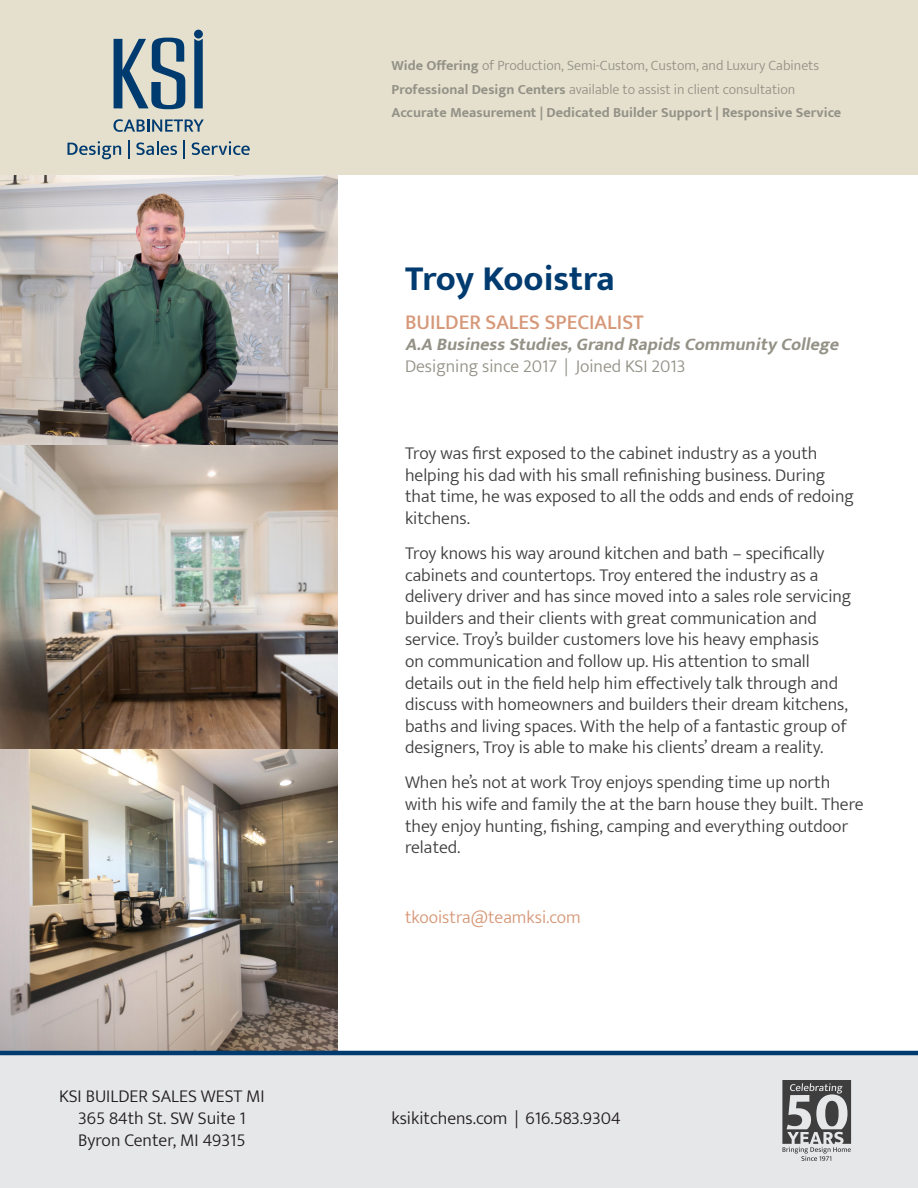
<style>
.page{position:relative;width:918px;height:1188px;background:#fff}
.page>*{position:absolute;margin:0;border:0;box-sizing:border-box;transform-origin:0 0}
.KSI_body_copy{font:700 36px "Mukta";letter-spacing:-.005em;color:#003b70}
.KSI_body_copy-2{font:500 21px "Mukta";color:#d69878}
.KSI_body_copy-3{font:300 18px/21.6px "Mukta";color:#3e3e3f}
.t1{font:300 18px/21.6px "Mukta";color:#231f20;text-align:center}
.KSI_body_copy-4{font:italic 700 18px/21.6px "Mukta";color:#949287}
.KSI_body_copy-5{font:300 18px "Mukta";color:#d69878}
.t2{font:700 14.25px/23.4px "Mukta";color:#949287}
.s1{font-weight:300}
.s2{font-weight:300;font-style:normal}
</style>
<div class="page">
<img style="left:0;top:176px;width:338px;height:875px">
<div style="left:0;top:0;width:918px;height:176px;background:#e5e0ce"></div>
<svg style="left:114px;top:38px;width:71px;height:71px"></svg>
<svg style="left:194px;top:39px;width:9px;height:69px"></svg>
<div style="left:194px;top:30px;width:9px;height:9px;background:#003b70;border-radius:50%"></div>
<svg style="left:113px;top:119px;width:91px;height:13px"></svg>
<svg style="left:68px;top:141px;width:53px;height:18px"></svg>
<svg style="left:128px;top:140px;width:2px;height:19px"></svg>
<svg style="left:136px;top:141px;width:41px;height:14px"></svg>
<svg style="left:183px;top:140px;width:2px;height:19px"></svg>
<svg style="left:192px;top:141px;width:58px;height:14px"></svg>
<div style="left:0;top:1053px;width:918px;height:135px;background:#e6e7e9"></div>
<svg style="left:782px;top:1080px;width:69px;height:81px"></svg>
<hr style="left:0;top:1051px;width:918px;height:4px;background:#003b70">
<p class="t1" style="left:59px;top:1085px;width:207px">KSI BUILDER SALES WEST MI<br>365 84th St. SW Suite 1<br>Byron Center, MI 49315</p>
<p class="t2" style="left:392px;top:53px;width:451px">Wide Offering <span class="s1">of Production, Semi-Custom, Custom, and Luxury Cabinets<br></span>Professional Design Centers <span class="s1">available to assist in client consultation<br></span>Accurate Measurement | Dedicated Builder Support | Responsive Service</p>
<p class="KSI_body_copy" style="left:405px;top:256px;width:211px">Troy Kooistra</p>
<p class="KSI_body_copy-2" style="left:405px;top:309px;width:240px">BUILDER SALES SPECIALIST</p>
<p class="KSI_body_copy-4" style="left:405px;top:333px;width:440px">A.A BusinessStudies,Grand RapidsCommunityCollege<br><span class="s2">Designing since 2017 | Joined KSI 2013</span></p>
<p class="KSI_body_copy-3" style="left:405px;top:442px;width:450px">Troy was first exposed to the cabinet industry as a youth helping his dad with his small refinishing business. During that time, he was exposed to all the odds and ends of redoing kitchens.</p>
<p class="KSI_body_copy-3" style="left:405px;top:542px;width:448px">Troy knows his way around kitchen and bath – specifically cabinets and countertops. Troy entered the industry as a delivery driver and has since moved into a sales role servicing builders and their clients with great communication and service. Troy’s builder customers love his heavy emphasis<br>on communication and follow up. His attention to small details out in the field help him effectively talk through and discuss with homeowners and builders their dream kitchens, baths and living spaces. With the help of a fantastic group of designers, Troy is able to make his clients’ dream a reality.</p>
<p class="KSI_body_copy-3" style="left:405px;top:771px;width:460px">When he’s not at work Troy enjoys spending time up north with his wife and family the at the barn house they built. There they enjoy hunting, fishing, camping and everything outdoor related.</p>
<p class="KSI_body_copy-5" style="left:405px;top:907px;width:177px">tkooistra@teamksi.com</p>
<p class="t1" style="left:392px;top:1107px;width:231px">ksikitchens.com | 616.583.9304</p>
</div>
